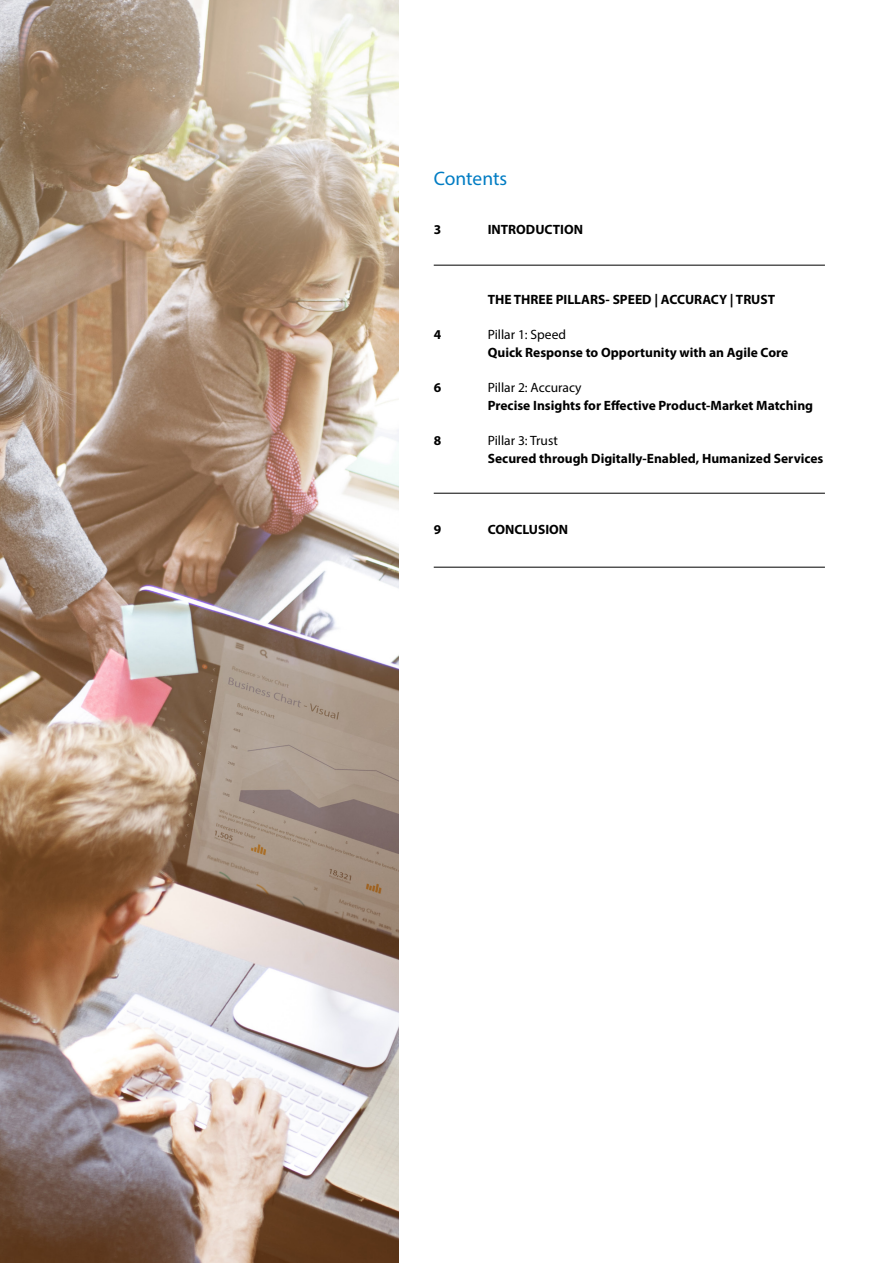
<style>
.page{position:relative;width:893px;height:1263px;background:#fff}
.page>*{position:absolute;margin:0;border:0;box-sizing:border-box;transform-origin:0 0}
.t1{font:19.5px "Myriad Pro";letter-spacing:-.005em;color:#007cc3}
.t2{font:700 13.5px "Myriad Pro";color:#000}
.t3{font:13.5px "Myriad Pro";color:#000}
</style>
<div class="page">
<img style="left:0;top:0;width:398px;height:1262px">
<hr style="left:434px;top:265px;width:391px;height:1px;background:#000">
<hr style="left:434px;top:493px;width:391px;height:1px;background:#000">
<hr style="left:434px;top:567px;width:391px;height:1px;background:#000">
<h1 class="t1" style="left:434px;top:166px;width:75px">Contents</h1>
<p class="t2" style="left:434px;top:221px;width:9px">3</p>
<p class="t2" style="left:488px;top:221px;width:97px">INTRODUCTION</p>
<p class="t2" style="left:488px;top:291px;width:289px">THE THREE PILLARS- SPEED | ACCURACY | TRUST</p>
<p class="t2" style="left:434px;top:326px;width:9px">4</p>
<p class="t3" style="left:488px;top:327px;width:80px">Pillar 1: Speed</p>
<p class="t2" style="left:488px;top:344px;width:302px">Quick Response to Opportunity with an Agile Core</p>
<p class="t2" style="left:434px;top:379px;width:9px">6</p>
<p class="t3" style="left:488px;top:380px;width:95px">Pillar 2: Accuracy</p>
<p class="t2" style="left:488px;top:397px;width:327px">Precise Insights for Effective Product-Market Matching</p>
<p class="t2" style="left:434px;top:432px;width:9px">8</p>
<p class="t3" style="left:488px;top:433px;width:72px">Pillar 3: Trust</p>
<p class="t2" style="left:488px;top:450px;width:337px">Secured through Digitally-Enabled, Humanized Services</p>
<p class="t2" style="left:434px;top:520px;width:9px">9</p>
<p class="t2" style="left:488px;top:520px;width:82px">CONCLUSION</p>
</div>
